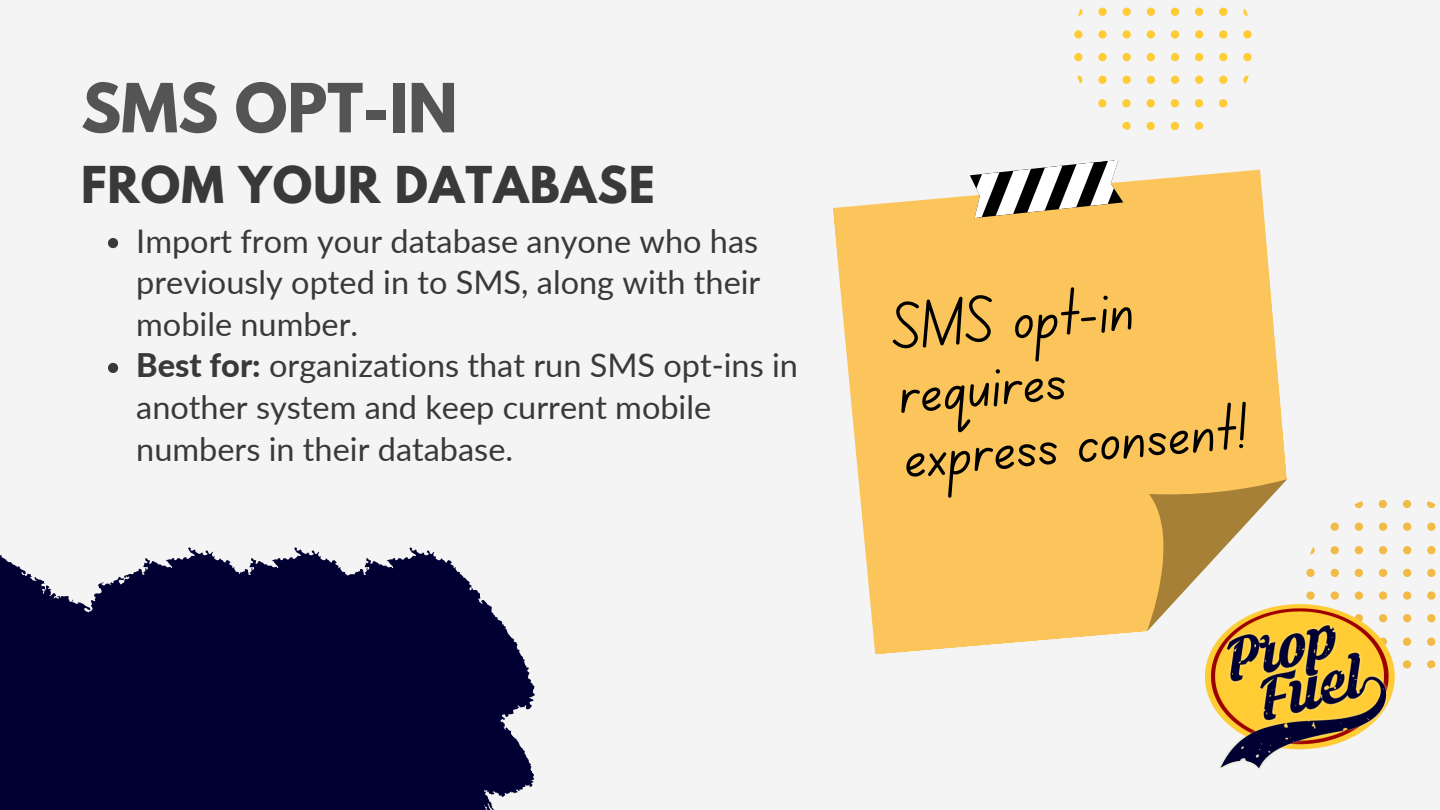
<style>
.page{position:relative;width:1440px;height:810px;background:#f4f4f4}
.page>*{position:absolute;margin:0;border:0;box-sizing:border-box;transform-origin:0 0}
.t1{font:67.65px/64.2px "Canva School Font";color:#000}
.t2{font:700 60px "League Spartan";color:#545454}
.t3{font:700 45px "League Spartan";letter-spacing:.025em;color:#393939}
.t4{font:32.55px/41.7px "Lato";color:#393939;text-align:justify}
.s1{font-weight:800}
</style>
<div class="page">
<svg style="left:0;top:555px;width:92px;height:255px;background:#1d1d49"></svg>
<svg style="left:1074px;top:7px;width:178px;height:123px"></svg>
<svg style="left:92px;top:547px;width:443px;height:263px;background:#1d1d4a"></svg>
<svg style="left:108px;top:238px;width:10px;height:10px"></svg>
<svg style="left:108px;top:363px;width:10px;height:10px"></svg>
<svg style="left:833px;top:170px;width:454px;height:485px;background:#faca6f"></svg>
<svg style="left:970px;top:160px;width:153px;height:58px"></svg>
<svg style="left:1135px;top:479px;width:164px;height:152px"></svg>
<svg style="left:1306px;top:500px;width:130px;height:169px"></svg>
<img style="left:1205px;top:605px;width:189px;height:164px">
<p class="t2" style="left:81px;top:78px;width:378px">SMS OPT-IN</p>
<h2 class="t3" style="left:81px;top:162px;width:575px">FROM YOUR DATABASE</h2>
<p class="t4" style="left:136px;top:219px;width:626px">Import from your database anyone who has previously opted in to SMS, along with their mobile number.</p>
<p class="t4" style="left:136px;top:344px;width:663px;text-align:left"><span class="s1">Best for:</span> organizations that run SMS opt-ins in another system and keep current mobile numbers in their database.</p>
<h3 class="t1" style="left:890px;top:305px;width:348px;rotate:-5deg">SMS opt-in requires<br>express consent!</h3>
</div>
